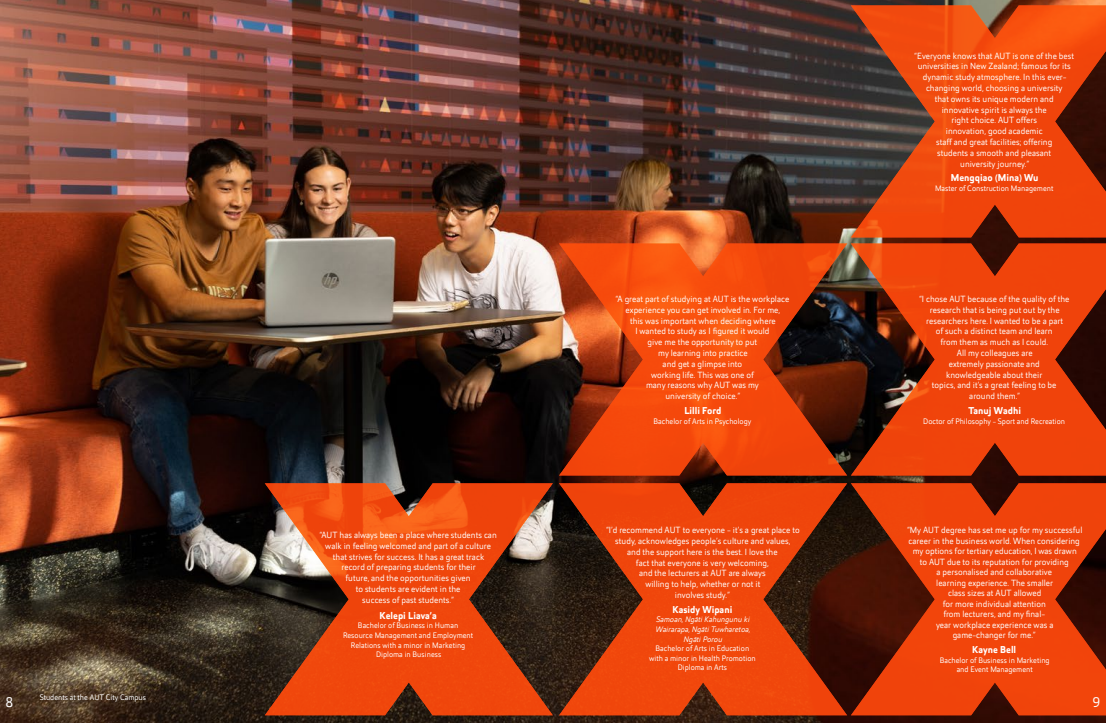
<style>
.page{position:relative;width:1106px;height:723px;background:#fff}
.page>*{position:absolute;margin:0;border:0;box-sizing:border-box;transform-origin:0 0}
.t1{font:14px "Helia Core";color:#fff}
.t2{font:700 10px "Helia Core";color:#fff}
.t3{font:9px/10.8px "Helia Core";color:#fff;text-align:center}
.t4{font:8px/9.6px "Helia Core";color:#fff;text-align:center}
.t5{font:italic 8px/9.6px "Helia Core";color:#fff;text-align:center}
</style>
<div class="page">
<img style="left:0;top:0;width:1106px;height:723px">
<svg style="left:559px;top:483px;width:288px;height:232px;background:#b0370c"></svg>
<svg style="left:265px;top:483px;width:288px;height:232px;background:#bb461b"></svg>
<svg style="left:559px;top:243px;width:288px;height:232px;background:#c94311"></svg>
<svg style="left:850px;top:483px;width:256px;height:232px;background:#c13609"></svg>
<svg style="left:850px;top:243px;width:256px;height:232px;background:#be380c"></svg>
<svg style="left:850px;top:5px;width:256px;height:232px;background:#c54314"></svg>
<p class="t3" style="left:319px;top:529px;width:179px">“AUT has always been a place where students can walk in feeling welcomed and part of a culture that strives for success. It has a great track<br>record of preparing students for their<br>future, and the opportunities given<br>to students are evident in the<br>success of past students.”</p>
<p class="t2" style="left:379px;top:608px;width:59px">Kelepi Liava’a</p>
<p class="t4" style="left:343px;top:621px;width:132px">Bachelor of Business in Human<br>Resource Management and Employment<br>Relations with a minor in Marketing<br>Diploma in Business</p>
<p class="t3" style="left:615px;top:293px;width:175px">“A great part of studying at AUT is the workplace experience you can get involved in. For me,<br>this was important when deciding where<br>I wanted to study as I figured it would<br>give me the opportunity to put<br>my learning into practice<br>and get a glimpse into<br>working life. This was one of<br>many reasons why AUT was my<br>university of choice.”</p>
<p class="t2" style="left:684px;top:404px;width:39px">Lilli Ford</p>
<p class="t4" style="left:653px;top:416px;width:99px">Bachelor of Arts in Psychology</p>
<p class="t3" style="left:606px;top:525px;width:195px">“I’d recommend AUT to everyone - it’s a great place to study, acknowledges people’s culture and values,<br>and the support here is the best. I love the<br>fact that everyone is very welcoming,<br>and the lecturers at AUT are always<br>willing to help, whether or not it<br>involves study.”</p>
<p class="t2" style="left:672px;top:602px;width:61px">Kasidy Wipani</p>
<p class="t5" style="left:655px;top:615px;width:96px">Samoan, Ngāti Kahungunu ki<br>Wairarapa, Ngāti Tuwharetoa,<br>Ngāti Porou</p>
<p class="t4" style="left:649px;top:643px;width:108px">Bachelor of Arts in Education with a minor in Health Promotion<br>Diploma in Arts</p>
<p class="t3" style="left:914px;top:50px;width:161px">“Everyone knows that AUT is one of the best universities in New Zealand; famous for its dynamic study atmosphere. In this ever&shy;changing world, choosing a university<br>that owns its unique modern and<br>innovative spirit is always the<br>right choice. AUT offers<br>innovation, good academic<br>staff and great facilities; offering<br>students a smooth and pleasant<br>university journey.”</p>
<p class="t2" style="left:950px;top:171px;width:89px">Mengqiao (Mina) Wu</p>
<p class="t4" style="left:935px;top:183px;width:120px">Master of Construction Management</p>
<p class="t3" style="left:919px;top:293px;width:152px">“I chose AUT because of the quality of the research that is being put out by the researchers here. I wanted to be a part<br>of such a distinct team and learn<br>from them as much as I could.<br>All my colleagues are<br>extremely passionate and<br>knowledgeable about their<br>topics, and it’s a great feeling to be around them.”</p>
<p class="t2" style="left:968px;top:404px;width:54px">Tanuj Wadhi</p>
<p class="t4" style="left:923px;top:416px;width:143px">Doctor of Philosophy - Sport and Recreation</p>
<p class="t3" style="left:907px;top:524px;width:177px;line-height:10.5px">“My AUT degree has set me up for my successful career in the business world. When considering my options for tertiary education, I was drawn<br>to AUT due to its reputation for providing<br>a personalised and collaborative<br>learning experience. The smaller<br>class sizes at AUT allowed<br>for more individual attention<br>from lecturers, and my final-<br>year workplace experience was a<br>game-changer for me.”</p>
<p class="t2" style="left:972px;top:643px;width:45px">Kayne Bell</p>
<p class="t4" style="left:939px;top:655px;width:111px">Bachelor of Business in Marketing and Event Management</p>
<p class="t4" style="left:40px;top:692px;width:108px">Students at the AUT City Campus</p>
<h1 class="t1" style="left:6px;top:693px;width:9px">8</h1>
<h1 class="t1" style="left:1092px;top:693px;width:9px">9</h1>
</div>
